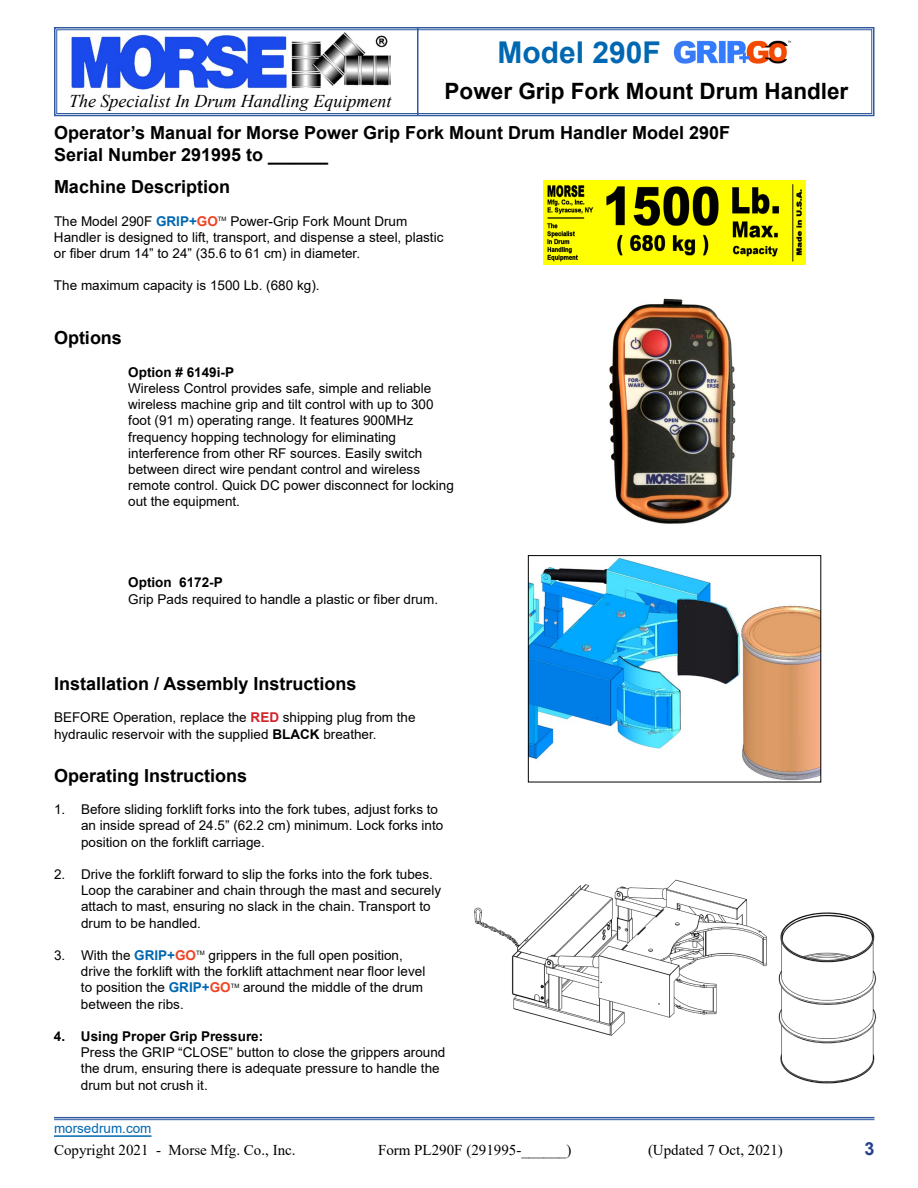
<style>
.page{position:relative;width:918px;height:1188px;background:#fff}
.page>*{position:absolute;margin:0;border:0;box-sizing:border-box;transform-origin:0 0}
.t1{font:700 30px "Arial";color:#0067b1}
.t2{font:700 22.5px "Arial";color:#000}
.t3{font:700 18px/21.6px "Arial";color:#000}
.t4{font:italic 18px "Times New Roman";color:#000}
.t5{font:700 18px "Arial";color:#25408f}
.t6{font:15px "Times New Roman";color:#000}
.t7{font:13.5px/16.2px "Arial";color:#000}
.t8{font:700 13.5px "Arial";color:#000}
.t9{font:13.5px "Arial";color:#0067b1}
.t10{font:6px "Arial";color:#000}
.s1{font-weight:700;color:#0067b1}
.s2{font-weight:700;color:#ef4223}
.s3{font-weight:700;color:#d2232a}
.s4{font-weight:700}
</style>
<div class="page">
<svg style="left:54px;top:27px;width:821px;height:90px"></svg>
<div style="left:56px;top:29px;width:816px;height:85px;border:1px solid #2f5a9f"></div>
<hr style="left:417px;top:28px;width:1px;height:88px;background:#2f5a9f">
<hr style="left:54px;top:1135px;width:98px;height:2px;background:#0067b1">
<hr style="left:54px;top:1117px;width:820px;height:1px;background:#2f5a9f">
<hr style="left:54px;top:1119px;width:820px;height:1px;background:#2f5a9f">
<img style="left:673px;top:40px;width:119px;height:24px">
<img style="left:474px;top:879px;width:402px;height:205px">
<img style="left:544px;top:180px;width:261px;height:85px">
<img style="left:609px;top:298px;width:127px;height:226px">
<img style="left:530px;top:557px;width:289px;height:223px">
<div style="left:528px;top:555px;width:293px;height:227px;border:1px solid #000"></div>
<h1 class="t1" style="left:498px;top:31px;width:165px">Model 290F</h1>
<h2 class="t2" style="left:445px;top:75px;width:405px">Power Grip Fork Mount Drum Handler</h2>
<h3 class="t4" style="left:69px;top:89px;width:324px">The Specialist In Drum Handling Equipment</h3>
<h3 class="t3" style="left:54px;top:122px;width:678px">Operator’s Manual for Morse Power Grip Fork Mount Drum Handler Model 290F<br>Serial Number 291995 to ______</h3>
<h3 class="t3" style="left:54px;top:176px;width:178px">Machine Description</h3>
<p class="t7" style="left:54px;top:213px;width:165px">The Model 290F <span class="s1">GRIP+</span><span class="s2">GO</span></p>
<p class="t10" style="left:218px;top:215px;width:10px">TM</p>
<p class="t7" style="left:54px;top:213px;width:391px;text-indent:176px">Power-Grip Fork Mount Drum<br>Handler is designed to lift, transport, and dispense a steel, plastic or fiber drum 14” to 24” (35.6 to 61 cm) in diameter.</p>
<p class="t7" style="left:54px;top:277px;width:267px">The maximum capacity is 1500 Lb. (680 kg).</p>
<h3 class="t3" style="left:54px;top:327px;width:70px">Options</h3>
<p class="t8" style="left:128px;top:362px;width:107px">Option # 6149i-P</p>
<p class="t7" style="left:128px;top:380px;width:327px">Wireless Control provides safe, simple and reliable wireless machine grip and tilt control with up to 300 foot (91 m) operating range. It features 900MHz frequency hopping technology for eliminating interference from other RF sources. Easily switch between direct wire pendant control and wireless remote control. Quick DC power disconnect for locking out the equipment.</p>
<p class="t8" style="left:128px;top:573px;width:96px">Option 6172-P</p>
<p class="t7" style="left:128px;top:591px;width:311px">Grip Pads required to handle a plastic or fiber drum.</p>
<h3 class="t3" style="left:54px;top:673px;width:304px">Installation / Assembly Instructions</h3>
<p class="t7" style="left:54px;top:709px;width:363px">BEFORE Operation, replace the <span class="s3">RED</span> shipping plug from the hydraulic reservoir with the supplied <span class="s4">BLACK</span> breather.</p>
<h3 class="t3" style="left:54px;top:765px;width:195px">Operating Instructions</h3>
<p class="t7" style="left:81px;top:801px;width:364px;text-indent:-27px">1. Before sliding forklift forks into the fork tubes, adjust forks to an inside spread of 24.5” (62.2 cm) minimum. Lock forks into position on the forklift carriage.</p>
<p class="t7" style="left:81px;top:866px;width:362px;text-indent:-27px">2. Drive the forklift forward to slip the forks into the fork tubes.<br>Loop the carabiner and chain through the mast and securely attach to mast, ensuring no slack in the chain. Transport to drum to be handled.</p>
<p class="t7" style="left:54px;top:947px;width:144px">3. With the <span class="s1">GRIP+</span><span class="s2">GO</span></p>
<p class="t10" style="left:196px;top:949px;width:10px">TM</p>
<p class="t7" style="left:81px;top:947px;width:346px;text-indent:128px">grippers in the full open position, drive the forklift with the forklift attachment near floor level to position the <span class="s1">GRIP+</span><span class="s2">GO</span></p>
<p class="t10" style="left:231px;top:982px;width:10px">TM</p>
<p class="t7" style="left:243px;top:979px;width:182px">around the middle of the drum</p>
<p class="t7" style="left:81px;top:996px;width:104px">between the ribs.</p>
<p class="t8" style="left:54px;top:1027px;width:211px">4. Using Proper Grip Pressure:</p>
<p class="t7" style="left:81px;top:1044px;width:366px">Press the GRIP “CLOSE” button to close the grippers around the drum, ensuring there is adequate pressure to handle the drum but not crush it.</p>
<p class="t9" style="left:54px;top:1119px;width:99px">morsedrum.com</p>
<p class="t6" style="left:54px;top:1139px;width:243px">Copyright 2021 - Morse Mfg. Co., Inc.</p>
<p class="t6" style="left:378px;top:1139px;width:195px">Form PL290F (291995-______)</p>
<p class="t6" style="left:648px;top:1139px;width:136px">(Updated 7 Oct, 2021)</p>
<h3 class="t5" style="left:864px;top:1136px;width:12px">3</h3>
</div>
